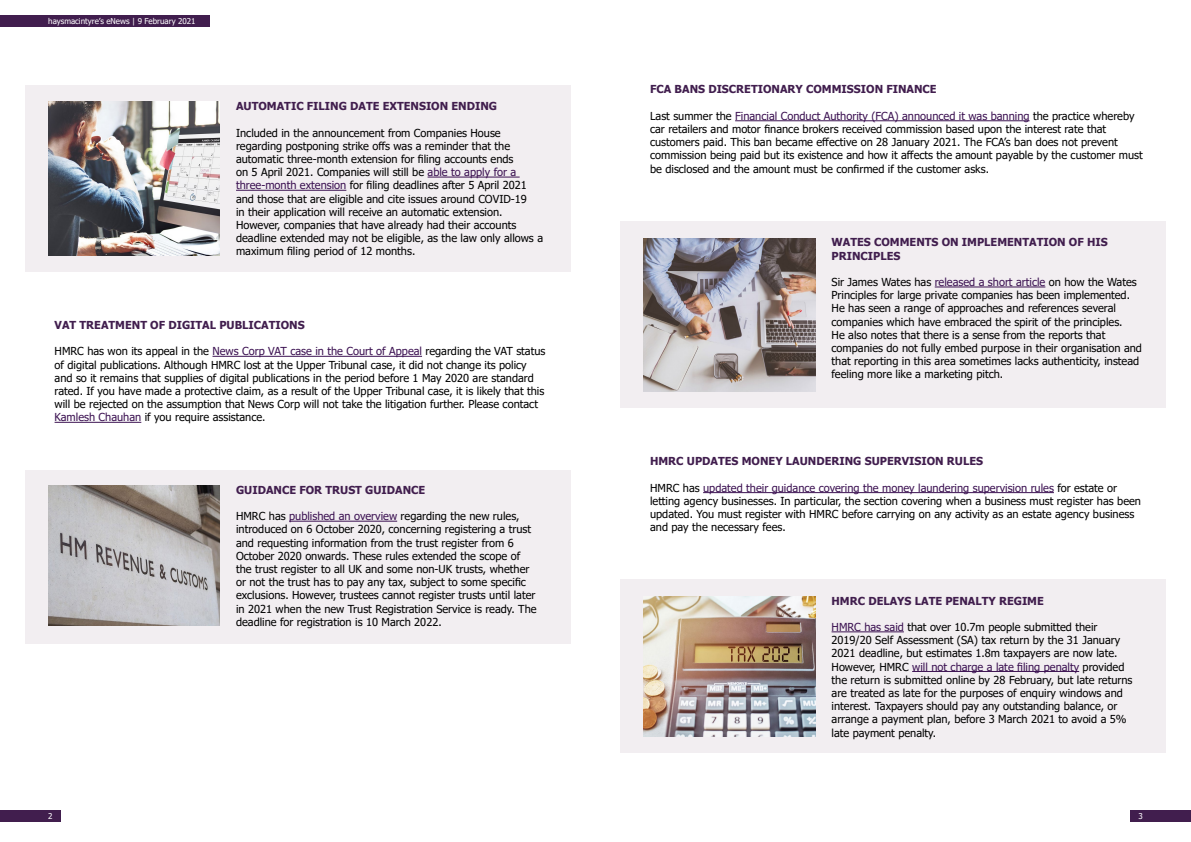
<style>
.page{position:relative;width:1191px;height:842px;background:#fff}
.page>*{position:absolute;margin:0;border:0;box-sizing:border-box;transform-origin:0 0}
.t1{font:11px/13.2px "Tahoma";color:#000}
.t2{font:700 11px/13.2px "Tahoma";color:#411e4e}
.t3{font:8px "Tahoma";color:#fff}
.s1{color:#3c1252}
</style>
<div class="page">
<hr style="left:212px;top:356px;width:210px;height:1px;background:#3c1252">
<hr style="left:55px;top:422px;width:86px;height:1px;background:#3c1252">
<div style="left:25px;top:85px;width:545px;height:187px;background:#f2eef1"></div>
<img style="left:48px;top:102px;width:172px;height:153px">
<hr style="left:427px;top:177px;width:92px;height:1px;background:#3c1252">
<hr style="left:236px;top:190px;width:110px;height:1px;background:#3c1252">
<div style="left:25px;top:470px;width:545px;height:174px;background:#f2eef1"></div>
<img style="left:48px;top:485px;width:172px;height:141px">
<hr style="left:289px;top:521px;width:108px;height:1px;background:#3c1252">
<hr style="left:735px;top:120px;width:294px;height:1px;background:#3c1252">
<hr style="left:703px;top:492px;width:351px;height:1px;background:#3c1252">
<div style="left:620px;top:221px;width:546px;height:187px;background:#f2eef1"></div>
<img style="left:643px;top:238px;width:172px;height:154px">
<hr style="left:934px;top:287px;width:111px;height:1px;background:#3c1252">
<div style="left:620px;top:580px;width:546px;height:173px;background:#f2eef1"></div>
<img style="left:643px;top:596px;width:172px;height:140px">
<hr style="left:831px;top:631px;width:73px;height:1px;background:#3c1252">
<hr style="left:912px;top:671px;width:167px;height:1px;background:#3c1252">
<div style="left:0;top:15px;width:210px;height:11px;background:#411e4e"></div>
<div style="left:1130px;top:810px;width:61px;height:11px;background:#411e4e"></div>
<div style="left:0;top:810px;width:61px;height:11px;background:#411e4e"></div>
<p class="t3" style="left:48px;top:15px;width:149px">haysmacintyre’s eNews | 9 February 2021</p>
<p class="t2" style="left:236px;top:100px;width:262px">AUTOMATIC FILING DATE EXTENSION ENDING</p>
<p class="t1" style="left:236px;top:127px;width:308px">Included in the announcement from Companies House regarding postponing strike offs was a reminder that the automatic three-month extension for filing accounts ends<br>on 5 April 2021. Companies will still be <span class="s1">able to apply for a three-month extension</span> for filing deadlines after 5 April 2021 and those that are eligible and cite issues around COVID-19<br>in their application will receive an automatic extension.<br>However, companies that have already had their accounts deadline extended may not be eligible, as the law only allows a maximum filing period of 12 months.</p>
<p class="t2" style="left:55px;top:319px;width:252px">VAT TREATMENT OF DIGITAL PUBLICATIONS</p>
<p class="t1" style="left:55px;top:345px;width:492px">HMRC has won its appeal in the <span class="s1">News Corp VAT case in the Court of Appeal</span> regarding the VAT status of digital publications. Although HMRC lost at the Upper Tribunal case, it did not change its policy and so it remains that supplies of digital publications in the period before 1 May 2020 are standard rated. If you have made a protective claim, as a result of the Upper Tribunal case, it is likely that this will be rejected on the assumption that News Corp will not take the litigation further. Please contact <span class="s1">Kamlesh Chauhan</span> if you require assistance.</p>
<p class="t2" style="left:236px;top:484px;width:191px">GUIDANCE FOR TRUST GUIDANCE</p>
<p class="t1" style="left:236px;top:510px;width:302px">HMRC has <span class="s1">published an overview</span> regarding the new rules, introduced on 6 October 2020, concerning registering a trust and requesting information from the trust register from 6<br>October 2020 onwards. These rules extended the scope of the trust register to all UK and some non-UK trusts, whether or not the trust has to pay any tax, subject to some specific exclusions. However, trustees cannot register trusts until later in 2021 when the new Trust Registration Service is ready. The deadline for registration is 10 March 2022.</p>
<p class="t2" style="left:650px;top:83px;width:288px">FCA BANS DISCRETIONARY COMMISSION FINANCE</p>
<p class="t1" style="left:650px;top:110px;width:494px">Last summer the <span class="s1">Financial Conduct Authority (FCA) announced it was banning</span> the practice whereby car retailers and motor finance brokers received commission based upon the interest rate that customers paid. This ban became effective on 28 January 2021. The FCA’s ban does not prevent commission being paid but its existence and how it affects the amount payable by the customer must be disclosed and the amount must be confirmed if the customer asks.</p>
<p class="t2" style="left:831px;top:236px;width:278px">WATES COMMENTS ON IMPLEMENTATION OF HIS<br>PRINCIPLES</p>
<p class="t1" style="left:831px;top:276px;width:312px">Sir James Wates has <span class="s1">released a short article</span> on how the Wates Principles for large private companies has been implemented.<br>He has seen a range of approaches and references several companies which have embraced the spirit of the principles.<br>He also notes that there is a sense from the reports that companies do not fully embed purpose in their organisation and that reporting in this area sometimes lacks authenticity, instead feeling more like a marketing pitch.</p>
<p class="t2" style="left:650px;top:455px;width:334px">HMRC UPDATES MONEY LAUNDERING SUPERVISION RULES</p>
<p class="t1" style="left:650px;top:482px;width:492px">HMRC has <span class="s1">updated their guidance covering the money laundering supervision rules</span> for estate or letting agency businesses. In particular, the section covering when a business must register has been updated. You must register with HMRC before carrying on any activity as an estate agency business and pay the necessary fees.</p>
<p class="t2" style="left:831px;top:594px;width:214px">HMRC DELAYS LATE PENALTY REGIME</p>
<p class="t1" style="left:831px;top:621px;width:302px"><span class="s1">HMRC has said</span> that over 10.7m people submitted their 2019/20 Self Assessment (SA) tax return by the 31 January 2021 deadline, but estimates 1.8m taxpayers are now late.<br>However, HMRC <span class="s1">will not charge a late filing penalty</span> provided the return is submitted online by 28 February, but late returns are treated as late for the purposes of enquiry windows and interest. Taxpayers should pay any outstanding balance, or arrange a payment plan, before 3 March 2021 to avoid a 5% late payment penalty.</p>
<p class="t3" style="left:48px;top:810px;width:6px">2</p>
<p class="t3" style="left:1138px;top:810px;width:6px">3</p>
</div>
